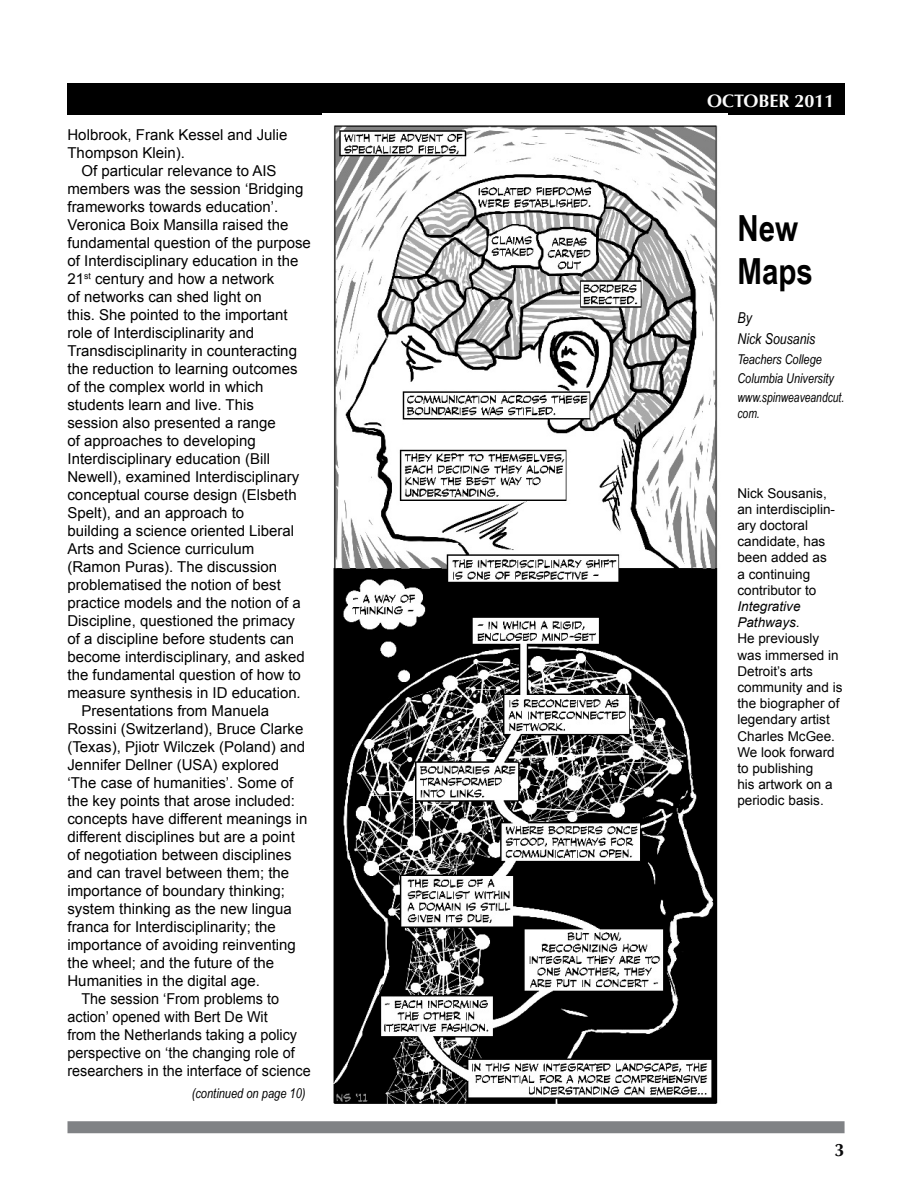
<style>
.page{position:relative;width:918px;height:1188px;background:#fff}
.page>*{position:absolute;margin:0;border:0;box-sizing:border-box;transform-origin:0 0}
.t1{font:700 36px/43.2px "Arial Narrow";color:#000}
.t2{font:700 18px "Optima";color:#fbfbfb}
.t3{font:700 18px "Optima";color:#0a0a0b}
.t4{font:15px/18px "Arial";color:#000}
.t5{font:15px "Arial";color:#000;scale:.96 1}
.t6{font:italic 15px/21px "Arial Narrow";color:#000}
.t7{font:13.5px/16.2px "Arial";color:#000}
.t8{font:italic 13.5px/19.2px "Arial Narrow";color:#000}
.t9{font:italic 13.5px/16.2px "Arial";color:#000}
.t10{font:italic 13.5px "Arial Narrow";color:#000;scale:.93 1}
.s1{font-style:italic}
</style>
<div class="page">
<div style="left:68px;top:1121px;width:777px;height:12px;background:#808285"></div>
<div style="left:68px;top:83px;width:777px;height:31px;background:#000"></div>
<img style="left:322px;top:113px;width:406px;height:991px">
<p class="t4" style="left:68px;top:126px;width:222px">Holbrook, Frank Kessel and Julie<br>Thompson Klein).</p>
<p class="t4" style="left:82px;top:162px;width:197px">Of particular relevance to AIS</p>
<p class="t4" style="left:68px;top:180px;width:237px">members was the session ‘Bridging</p>
<p class="t4" style="left:68px;top:198px;width:212px">frameworks towards education’.</p>
<p class="t4" style="left:68px;top:216px;width:222px">Veronica Boix Mansilla raised the</p>
<p class="t4" style="left:68px;top:234px;width:245px">fundamental question of the purpose</p>
<p class="t4" style="left:68px;top:252px;width:232px">of Interdisciplinary education in the</p>
<p class="t4" style="left:68px;top:270px;width:208px">21<sup>st</sup> century and how a network</p>
<p class="t4" style="left:67px;top:288px;width:196px">of networks can shed light on</p>
<p class="t4" style="left:67px;top:306px;width:222px">this. She pointed to the important</p>
<p class="t4" style="left:67px;top:324px;width:188px">role of Interdisciplinarity and</p>
<p class="t4" style="left:67px;top:342px;width:231px">Transdisciplinarity in counteracting</p>
<p class="t4" style="left:67px;top:360px;width:232px">the reduction to learning outcomes</p>
<p class="t4" style="left:67px;top:378px;width:197px">of the complex world in which</p>
<p class="t4" style="left:67px;top:396px;width:188px">students learn and live. This</p>
<p class="t4" style="left:67px;top:414px;width:210px">session also presented a range</p>
<p class="t4" style="left:67px;top:432px;width:190px">of approaches to developing</p>
<p class="t4" style="left:67px;top:450px;width:204px">Interdisciplinary education (Bill</p>
<p class="t4" style="left:67px;top:468px;width:233px">Newell), examined Interdisciplinary</p>
<p class="t4" style="left:67px;top:486px;width:231px">conceptual course design (Elsbeth</p>
<p class="t4" style="left:67px;top:504px;width:178px">Spelt), and an approach to</p>
<p class="t4" style="left:67px;top:522px;width:228px">building a science oriented Liberal</p>
<p class="t4" style="left:67px;top:540px;width:188px">Arts and Science curriculum</p>
<p class="t4" style="left:67px;top:558px;width:211px">(Ramon Puras). The discussion</p>
<p class="t4" style="left:67px;top:576px;width:215px">problematised the notion of best</p>
<p class="t4" style="left:67px;top:594px;width:235px">practice models and the notion of a</p>
<p class="t4" style="left:67px;top:612px;width:229px">Discipline, questioned the primacy</p>
<p class="t4" style="left:67px;top:630px;width:228px">of a discipline before students can</p>
<p class="t4" style="left:67px;top:648px;width:239px">become interdisciplinary, and asked</p>
<p class="t4" style="left:67px;top:666px;width:235px">the fundamental question of how to</p>
<p class="t4" style="left:67px;top:684px;width:235px">measure synthesis in ID education<span class="s1">.</span></p>
<p class="t4" style="left:82px;top:702px;width:189px">Presentations from Manuela</p>
<p class="t4" style="left:67px;top:720px;width:237px">Rossini (Switzerland), Bruce Clarke</p>
<p class="t4" style="left:67px;top:738px;width:239px">(Texas), Pjiotr Wilczek (Poland) and</p>
<p class="t4" style="left:67px;top:756px;width:213px">Jennifer Dellner (USA) explored</p>
<p class="t4" style="left:67px;top:774px;width:227px">‘The case of humanities’. Some of</p>
<p class="t4" style="left:67px;top:792px;width:229px">the key points that arose included:</p>
<p class="t4" style="left:67px;top:810px;width:241px">concepts have different meanings in</p>
<p class="t4" style="left:67px;top:828px;width:229px">different disciplines but are a point</p>
<p class="t4" style="left:67px;top:846px;width:226px">of negotiation between disciplines</p>
<p class="t4" style="left:67px;top:864px;width:223px">and can travel between them; the</p>
<p class="t4" style="left:67px;top:882px;width:219px">importance of boundary thinking;</p>
<p class="t4" style="left:67px;top:900px;width:226px">system thinking as the new lingua</p>
<p class="t4" style="left:67px;top:918px;width:210px">franca for Interdisciplinarity; the</p>
<p class="t4" style="left:67px;top:936px;width:230px">importance of avoiding reinventing</p>
<p class="t4" style="left:67px;top:954px;width:208px">the wheel; and the future of the</p>
<p class="t4" style="left:67px;top:972px;width:194px">Humanities in the digital age.</p>
<p class="t5" style="left:82px;top:989px;width:207px">The session ‘From problems to</p>
<p class="t5" style="left:67px;top:1007px;width:210px">action’ opened with Bert De Wit</p>
<p class="t5" style="left:67px;top:1025px;width:241px">from the Netherlands taking a policy</p>
<p class="t5" style="left:67px;top:1043px;width:238px">perspective on ‘the changing role of</p>
<p class="t5" style="left:67px;top:1061px;width:255px">researchers in the interface of science</p>
<p class="t8" style="left:192px;top:1083px;width:115px">(continued on page 10)</p>
<p class="t2" style="left:707px;top:90px;width:129px">OCTOBER 2011</p>
<h1 class="t1" style="left:737px;top:206px;width:77px">New<br>Maps</h1>
<p class="t6" style="left:737px;top:308px;width:79px">By<br>Nick Sousanis</p>
<p class="t8" style="left:737px;top:349px;width:108px">Teachers College<br>Columbia University www.spinweaveandcut.</p>
<p class="t10" style="left:737px;top:406px;width:25px">com.</p>
<p class="t7" style="left:737px;top:485px;width:99px">Nick Sousanis, an interdisciplin&shy;ary doctoral candidate, has been added as a continuing contributor to</p>
<p class="t9" style="left:737px;top:598px;width:65px">Integrative<br>Pathways.</p>
<p class="t7" style="left:737px;top:631px;width:107px">He previously was immersed in<br>Detroit’s arts community and is the biographer of legendary artist<br>Charles McGee.<br>We look forward to publishing<br>his artwork on a periodic basis.</p>
<p class="t3" style="left:835px;top:1140px;width:12px">3</p>
</div>
